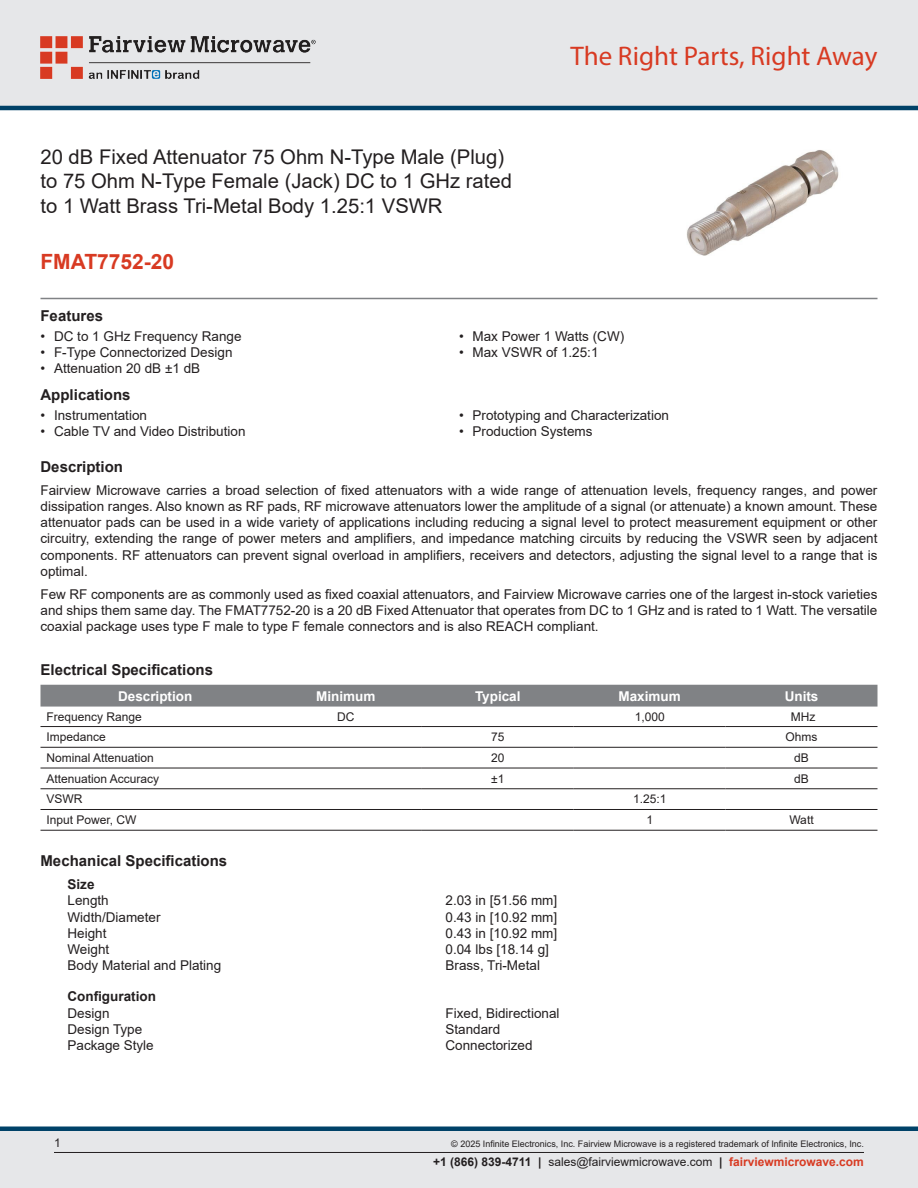
<style>
.page{position:relative;width:918px;height:1188px;background:#fff}
.page>*{position:absolute;margin:0;border:0;box-sizing:border-box;transform-origin:0 0}
.t1{font:27px "Myriad Pro";color:#d83a22}
.Branded_Part_No{font:700 21px "Arial";color:#d83a22}
.Web_Description_Para{font:20.25px/24.3px "Arial";color:#231f20}
.Head1{font:700 15px "Arial";color:#231f20}
.MarketingDescription{font:13.5px/16.2px "Arial";color:#231f20;text-align:justify}
.Specs_Para{font:13.5px "Arial";color:#231f20}
.Table_Header{font:700 13.5px "Arial";color:#fff}
.Head3{font:700 13.5px "Arial";color:#231f20}
.Head2_after_Head1{font:700 13.5px "Arial";color:#231f20}
.Table_Body_Left{font:12px "Arial";color:#231f20}
.Table_Body{font:12px "Arial";color:#231f20}
.Copyright_disclaimer{font:9px "Arial";color:#231f20}
.s1{font-weight:700}
.s2{font-weight:700;color:#d83a22}
</style>
<div class="page">
<div style="left:0;top:1131px;width:918px;height:57px;background:#e6e7e9"></div>
<div style="left:0;top:1126px;width:918px;height:5px;background:#004268"></div>
<div style="left:0;top:0;width:918px;height:108px;background:#e6e7e9"></div>
<hr style="left:0;top:106px;width:918px;height:4px;background:#004268">
<img style="left:40px;top:36px;width:276px;height:42px">
<hr style="left:54px;top:1152px;width:810px;height:1px;background:#231f20">
<hr style="left:40px;top:298px;width:838px;height:1px;background:#808285">
<img style="left:687px;top:150px;width:152px;height:106px">
<div style="left:40px;top:685px;width:838px;height:22px;background:#808285"></div>
<hr style="left:40px;top:726px;width:230px;height:1px;background:#231f20">
<hr style="left:270px;top:726px;width:152px;height:1px;background:#231f20">
<hr style="left:422px;top:726px;width:152px;height:1px;background:#231f20">
<hr style="left:574px;top:726px;width:152px;height:1px;background:#231f20">
<hr style="left:726px;top:726px;width:152px;height:1px;background:#231f20">
<hr style="left:40px;top:747px;width:230px;height:1px;background:#231f20">
<hr style="left:270px;top:747px;width:152px;height:1px;background:#231f20">
<hr style="left:422px;top:747px;width:152px;height:1px;background:#231f20">
<hr style="left:574px;top:747px;width:152px;height:1px;background:#231f20">
<hr style="left:726px;top:747px;width:152px;height:1px;background:#231f20">
<hr style="left:40px;top:768px;width:230px;height:1px;background:#231f20">
<hr style="left:270px;top:768px;width:152px;height:1px;background:#231f20">
<hr style="left:422px;top:768px;width:152px;height:1px;background:#231f20">
<hr style="left:574px;top:768px;width:152px;height:1px;background:#231f20">
<hr style="left:726px;top:768px;width:152px;height:1px;background:#231f20">
<hr style="left:40px;top:789px;width:230px;height:1px;background:#231f20">
<hr style="left:270px;top:789px;width:152px;height:1px;background:#231f20">
<hr style="left:422px;top:789px;width:152px;height:1px;background:#231f20">
<hr style="left:574px;top:789px;width:152px;height:1px;background:#231f20">
<hr style="left:726px;top:789px;width:152px;height:1px;background:#231f20">
<hr style="left:40px;top:809px;width:230px;height:1px;background:#231f20">
<hr style="left:270px;top:809px;width:152px;height:1px;background:#231f20">
<hr style="left:422px;top:809px;width:152px;height:1px;background:#231f20">
<hr style="left:574px;top:809px;width:152px;height:1px;background:#231f20">
<hr style="left:726px;top:809px;width:152px;height:1px;background:#231f20">
<hr style="left:40px;top:830px;width:230px;height:1px;background:#231f20">
<hr style="left:270px;top:830px;width:152px;height:1px;background:#231f20">
<hr style="left:422px;top:830px;width:152px;height:1px;background:#231f20">
<hr style="left:574px;top:830px;width:152px;height:1px;background:#231f20">
<hr style="left:726px;top:830px;width:152px;height:1px;background:#231f20">
<h1 class="Web_Description_Para" style="left:40px;top:145px;width:473px">20 dB Fixed Attenuator 75 Ohm N-Type Male (Plug) to 75 Ohm N-Type Female (Jack) DC to 1 GHz rated to 1 Watt Brass Tri-Metal Body 1.25:1 VSWR</h1>
<p class="Branded_Part_No" style="left:40px;top:247px;width:135px">FMAT7752-20</p>
<h1 class="t1" style="left:571px;top:39px;width:308px">The Right Parts, Right Away</h1>
<p class="Head1" style="left:40px;top:306px;width:64px">Features</p>
<p class="MarketingDescription" style="left:40px;top:328px;width:203px">• DC to 1 GHz Frequency Range</p>
<p class="MarketingDescription" style="left:40px;top:344px;width:194px">• F-Type Connectorized Design</p>
<p class="MarketingDescription" style="left:40px;top:360px;width:161px">• Attenuation 20 dB ±1 dB</p>
<p class="Head1" style="left:40px;top:384px;width:92px">Applications</p>
<p class="MarketingDescription" style="left:40px;top:407px;width:108px">• Instrumentation</p>
<p class="MarketingDescription" style="left:40px;top:423px;width:207px">• Cable TV and Video Distribution</p>
<p class="MarketingDescription" style="left:459px;top:328px;width:167px">• Max Power 1 Watts (CW)</p>
<p class="MarketingDescription" style="left:459px;top:344px;width:141px">• Max VSWR of 1.25:1</p>
<p class="MarketingDescription" style="left:459px;top:407px;width:212px">• Prototyping and Characterization</p>
<p class="MarketingDescription" style="left:459px;top:423px;width:135px">• Production Systems</p>
<p class="Head1" style="left:40px;top:456px;width:84px">Description</p>
<p class="MarketingDescription" style="left:40px;top:482px;width:838px">Fairview Microwave carries a broad selection of fixed attenuators with a wide range of attenuation levels, frequency ranges, and power dissipation ranges. Also known as RF pads, RF microwave attenuators lower the amplitude of a signal (or attenuate) a known amount. These attenuator pads can be used in a wide variety of applications including reducing a signal level to protect measurement equipment or other circuitry, extending the range of power meters and amplifiers, and impedance matching circuits by reducing the VSWR seen by adjacent components. RF attenuators can prevent signal overload in amplifiers, receivers and detectors, adjusting the signal level to a range that is optimal.</p>
<p class="MarketingDescription" style="left:40px;top:586px;width:838px">Few RF components are as commonly used as fixed coaxial attenuators, and Fairview Microwave carries one of the largest in-stock varieties and ships them same day. The FMAT7752-20 is a 20 dB Fixed Attenuator that operates from DC to 1 GHz and is rated to 1 Watt. The versatile coaxial package uses type F male to type F female connectors and is also REACH compliant.</p>
<p class="Head1" style="left:40px;top:659px;width:174px">Electrical Specifications</p>
<p class="Table_Header" style="left:118px;top:686px;width:76px">Description</p>
<p class="Table_Header" style="left:316px;top:686px;width:61px">Minimum</p>
<p class="Table_Header" style="left:475px;top:686px;width:47px">Typical</p>
<p class="Table_Header" style="left:619px;top:686px;width:64px">Maximum</p>
<p class="Table_Header" style="left:785px;top:686px;width:35px">Units</p>
<p class="Table_Body_Left" style="left:46px;top:708px;width:97px">Frequency Range</p>
<p class="Table_Body" style="left:337px;top:708px;width:19px">DC</p>
<p class="Table_Body" style="left:635px;top:708px;width:32px">1,000</p>
<p class="Table_Body" style="left:791px;top:708px;width:26px">MHz</p>
<p class="Table_Body_Left" style="left:46px;top:729px;width:61px">Impedance</p>
<p class="Table_Body" style="left:491px;top:729px;width:15px">75</p>
<p class="Table_Body" style="left:786px;top:729px;width:34px">Ohms</p>
<p class="Table_Body_Left" style="left:46px;top:750px;width:109px">Nominal Attenuation</p>
<p class="Table_Body" style="left:491px;top:750px;width:15px">20</p>
<p class="Table_Body" style="left:794px;top:750px;width:16px">dB</p>
<p class="Table_Body_Left" style="left:46px;top:770px;width:114px">Attenuation Accuracy</p>
<p class="Table_Body" style="left:491px;top:770px;width:15px">±1</p>
<p class="Table_Body" style="left:794px;top:770px;width:16px">dB</p>
<p class="Table_Body_Left" style="left:46px;top:791px;width:37px">VSWR</p>
<p class="Table_Body" style="left:633px;top:791px;width:35px">1.25:1</p>
<p class="Table_Body_Left" style="left:46px;top:812px;width:92px">Input Power, CW</p>
<p class="Table_Body" style="left:646px;top:812px;width:8px">1</p>
<p class="Table_Body" style="left:789px;top:812px;width:26px">Watt</p>
<p class="Head1" style="left:40px;top:850px;width:188px">Mechanical Specifications</p>
<p class="Head2_after_Head1" style="left:68px;top:875px;width:29px">Size</p>
<p class="Specs_Para" style="left:68px;top:891px;width:43px">Length</p>
<p class="Specs_Para" style="left:446px;top:891px;width:113px">2.03 in [51.56 mm]</p>
<p class="Specs_Para" style="left:68px;top:908px;width:95px">Width/Diameter</p>
<p class="Specs_Para" style="left:446px;top:908px;width:113px">0.43 in [10.92 mm]</p>
<p class="Specs_Para" style="left:68px;top:924px;width:41px">Height</p>
<p class="Specs_Para" style="left:446px;top:924px;width:113px">0.43 in [10.92 mm]</p>
<p class="Specs_Para" style="left:68px;top:940px;width:43px">Weight</p>
<p class="Specs_Para" style="left:446px;top:940px;width:105px">0.04 lbs [18.14 g]</p>
<p class="Specs_Para" style="left:68px;top:956px;width:155px">Body Material and Plating</p>
<p class="Specs_Para" style="left:446px;top:956px;width:96px">Brass, Tri-Metal</p>
<p class="Head3" style="left:68px;top:987px;width:90px">Configuration</p>
<p class="Specs_Para" style="left:68px;top:1004px;width:44px">Design</p>
<p class="Specs_Para" style="left:446px;top:1004px;width:116px">Fixed, Bidirectional</p>
<p class="Specs_Para" style="left:68px;top:1020px;width:76px">Design Type</p>
<p class="Specs_Para" style="left:446px;top:1020px;width:56px">Standard</p>
<p class="Specs_Para" style="left:68px;top:1036px;width:88px">Package Style</p>
<p class="Specs_Para" style="left:446px;top:1036px;width:89px">Connectorized</p>
<p class="Table_Body_Left" style="left:54px;top:1135px;width:8px">1</p>
<p class="Copyright_disclaimer" style="left:451px;top:1138px;width:414px">© 2025 Infinite Electronics, Inc. Fairview Microwave is a registered trademark of Infinite Electronics, Inc.</p>
<p class="Table_Body_Left" style="left:433px;top:1153px;width:432px"><span class="s1">+1 (866) 839-4711 |</span> sales@fairviewmicrowave.com <span class="s1">|</span> <span class="s2">fairviewmicrowave.com</span></p>
</div>
